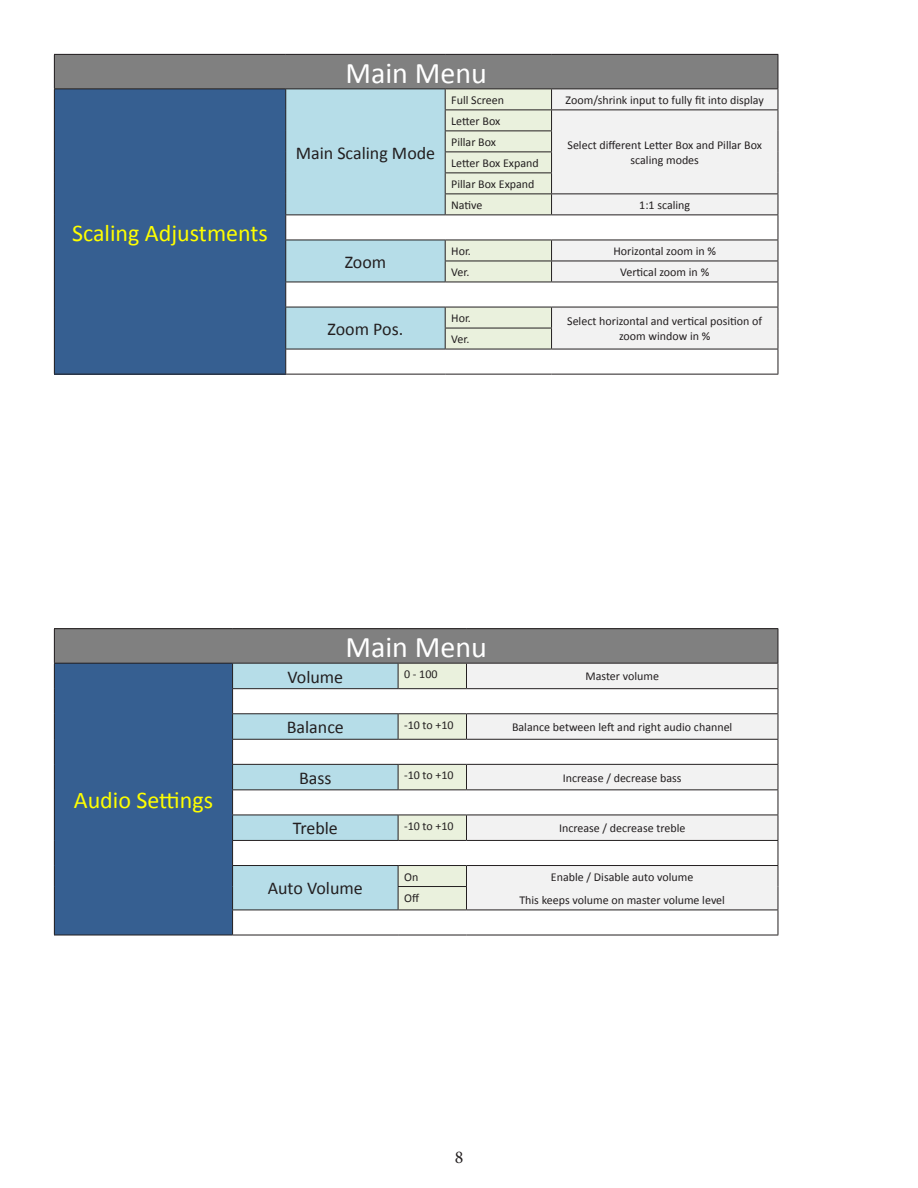
<style>
.page{position:relative;width:918px;height:1188px;background:#fff}
.page>*{position:absolute;margin:0;border:0;box-sizing:border-box;transform-origin:0 0}
.t1{font:30px "Calibri";color:#fff}
.t2{font:24px "Calibri";color:#ff0}
.t3{font:18px "Calibri";color:#231f20}
.t4{font:18px "Minion Pro";color:#231f20}
.t5{font:12px/21px "Calibri";color:#231f20;text-align:center}
</style>
<div class="page">
<div style="left:54px;top:54px;width:724px;height:35px;background:#808080"></div>
<div style="left:54px;top:89px;width:232px;height:285px;background:#365f91"></div>
<div style="left:552px;top:89px;width:226px;height:125px;background:#f2f2f2"></div>
<svg style="left:552px;top:215px;width:226px;height:159px;fill:#f2f2f2"></svg>
<hr style="left:54px;top:54px;width:232px;height:1px;background:#231f20">
<hr style="left:54px;top:55px;width:1px;height:33px;background:#231f20">
<hr style="left:286px;top:54px;width:159px;height:1px;background:#231f20">
<hr style="left:445px;top:54px;width:107px;height:1px;background:#231f20">
<hr style="left:552px;top:54px;width:226px;height:1px;background:#231f20">
<hr style="left:778px;top:55px;width:1px;height:33px;background:#231f20">
<hr style="left:54px;top:88px;width:232px;height:1px;background:#231f20">
<hr style="left:286px;top:88px;width:159px;height:1px;background:#231f20">
<hr style="left:445px;top:88px;width:107px;height:1px;background:#231f20">
<hr style="left:552px;top:88px;width:226px;height:1px;background:#231f20">
<hr style="left:552px;top:109px;width:226px;height:1px;background:#231f20">
<hr style="left:552px;top:193px;width:226px;height:1px;background:#231f20">
<hr style="left:552px;top:214px;width:226px;height:1px;background:#231f20">
<hr style="left:552px;top:240px;width:226px;height:1px;background:#231f20">
<hr style="left:552px;top:261px;width:226px;height:1px;background:#231f20">
<hr style="left:552px;top:282px;width:226px;height:1px;background:#231f20">
<hr style="left:552px;top:307px;width:226px;height:1px;background:#231f20">
<svg style="left:54px;top:89px;width:1px;height:285px"></svg>
<svg style="left:285px;top:89px;width:267px;height:285px"></svg>
<hr style="left:445px;top:349px;width:107px;height:1px;background:#231f20">
<hr style="left:552px;top:349px;width:226px;height:1px;background:#231f20">
<svg style="left:778px;top:89px;width:1px;height:285px"></svg>
<hr style="left:54px;top:374px;width:232px;height:1px;background:#231f20">
<hr style="left:286px;top:374px;width:159px;height:1px;background:#231f20">
<hr style="left:445px;top:374px;width:107px;height:1px;background:#231f20">
<hr style="left:552px;top:374px;width:226px;height:1px;background:#231f20">
<div style="left:54px;top:629px;width:724px;height:34px;background:#808080"></div>
<div style="left:54px;top:663px;width:179px;height:272px;background:#365f91"></div>
<div style="left:467px;top:664px;width:311px;height:24px;background:#f2f2f2"></div>
<svg style="left:467px;top:689px;width:311px;height:246px;fill:#f2f2f2"></svg>
<hr style="left:54px;top:628px;width:179px;height:1px;background:#231f20">
<hr style="left:54px;top:629px;width:1px;height:34px;background:#231f20">
<hr style="left:233px;top:628px;width:165px;height:1px;background:#231f20">
<hr style="left:398px;top:628px;width:69px;height:1px;background:#231f20">
<hr style="left:467px;top:628px;width:311px;height:1px;background:#231f20">
<hr style="left:778px;top:629px;width:1px;height:34px;background:#231f20">
<hr style="left:54px;top:663px;width:179px;height:1px;background:#231f20">
<hr style="left:467px;top:663px;width:311px;height:1px;background:#231f20">
<hr style="left:467px;top:688px;width:311px;height:1px;background:#231f20">
<hr style="left:467px;top:713px;width:311px;height:1px;background:#231f20">
<hr style="left:467px;top:739px;width:311px;height:1px;background:#231f20">
<hr style="left:467px;top:764px;width:311px;height:1px;background:#231f20">
<hr style="left:467px;top:789px;width:311px;height:1px;background:#231f20">
<hr style="left:467px;top:815px;width:311px;height:1px;background:#231f20">
<hr style="left:467px;top:840px;width:311px;height:1px;background:#231f20">
<hr style="left:467px;top:865px;width:311px;height:1px;background:#231f20">
<svg style="left:54px;top:664px;width:1px;height:271px"></svg>
<svg style="left:232px;top:663px;width:235px;height:272px"></svg>
<hr style="left:398px;top:910px;width:69px;height:1px;background:#231f20">
<hr style="left:467px;top:910px;width:311px;height:1px;background:#231f20">
<svg style="left:778px;top:664px;width:1px;height:271px"></svg>
<hr style="left:54px;top:935px;width:179px;height:1px;background:#231f20">
<hr style="left:233px;top:935px;width:165px;height:1px;background:#231f20">
<hr style="left:398px;top:935px;width:69px;height:1px;background:#231f20">
<hr style="left:467px;top:935px;width:311px;height:1px;background:#231f20">
<h1 class="t1" style="left:345px;top:62px;width:143px">Main Menu</h1>
<h2 class="t2" style="left:72px;top:224px;width:197px">Scaling Adjustments</h2>
<h3 class="t3" style="left:296px;top:146px;width:141px">Main Scaling Mode</h3>
<h3 class="t3" style="left:345px;top:255px;width:43px">Zoom</h3>
<h3 class="t3" style="left:328px;top:322px;width:77px">Zoom Pos.</h3>
<p class="t5" style="left:451px;top:90px;width:54px">Full Screen</p>
<p class="t5" style="left:566px;top:89px;width:200px">Zoom/shrink input to fully fit into display</p>
<p class="t5" style="left:451px;top:110px;width:51px">Letter Box</p>
<p class="t5" style="left:568px;top:137px;width:196px;line-height:14.4px">Select different Letter Box and Pillar Box scaling modes</p>
<p class="t5" style="left:451px;top:132px;width:89px;text-align:left">Pillar Box<br>Letter Box Expand<br>Pillar Box Expand<br>Native</p>
<p class="t5" style="left:639px;top:195px;width:52px">1:1 scaling</p>
<p class="t5" style="left:451px;top:241px;width:21px">Hor.</p>
<p class="t5" style="left:613px;top:241px;width:104px">Horizontal zoom in %</p>
<p class="t5" style="left:451px;top:262px;width:20px">Ver.</p>
<p class="t5" style="left:620px;top:261px;width:91px">Vertical zoom in %</p>
<p class="t5" style="left:451px;top:308px;width:21px">Hor.</p>
<p class="t5" style="left:567px;top:310px;width:197px">Select horizontal and vertical position of</p>
<p class="t5" style="left:451px;top:329px;width:20px">Ver.</p>
<p class="t5" style="left:619px;top:326px;width:93px">zoom window in %</p>
<h2 class="t2" style="left:74px;top:785px;width:141px">Audio Settings</h2>
<h1 class="t1" style="left:345px;top:636px;width:143px">Main Menu</h1>
<h3 class="t3" style="left:287px;top:670px;width:57px">Volume</h3>
<p class="t5" style="left:404px;top:665px;width:35px">0 - 100</p>
<p class="t5" style="left:585px;top:667px;width:75px">Master volume</p>
<h3 class="t3" style="left:287px;top:721px;width:59px">Balance</h3>
<p class="t5" style="left:404px;top:715px;width:51px">-10 to +10</p>
<p class="t5" style="left:512px;top:716px;width:222px">Balance between left and right audio channel</p>
<h3 class="t3" style="left:299px;top:771px;width:34px">Bass</h3>
<p class="t5" style="left:404px;top:766px;width:51px">-10 to +10</p>
<p class="t5" style="left:563px;top:767px;width:120px">Increase / decrease bass</p>
<h3 class="t3" style="left:293px;top:822px;width:47px">Treble</h3>
<p class="t5" style="left:404px;top:816px;width:51px">-10 to +10</p>
<p class="t5" style="left:559px;top:817px;width:128px">Increase / decrease treble</p>
<h3 class="t3" style="left:268px;top:882px;width:97px">Auto Volume</h3>
<p class="t5" style="left:404px;top:867px;width:16px">On</p>
<p class="t5" style="left:551px;top:865px;width:144px">Enable / Disable auto volume</p>
<p class="t5" style="left:404px;top:886px;width:17px">Off</p>
<p class="t5" style="left:519px;top:890px;width:207px">This keeps volume on master volume level</p>
<h3 class="t4" style="left:455px;top:1147px;width:10px">8</h3>
</div>
